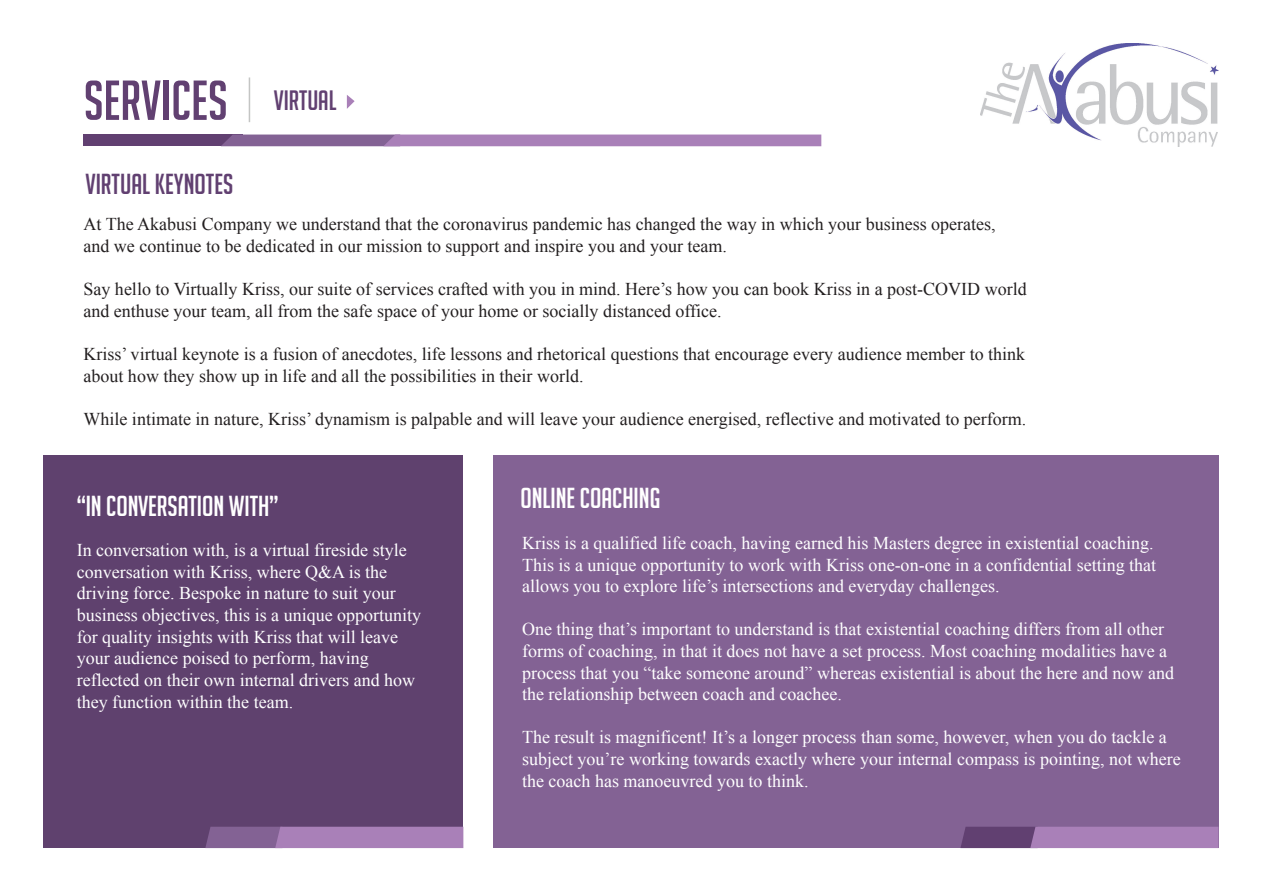
<style>
.page{position:relative;width:1263px;height:894px;background:#fff}
.page>*{position:absolute;margin:0;border:0;box-sizing:border-box;transform-origin:0 0}
.t1{font:54.75px "Big Noodle Titling";color:#614071}
.t2{font:28.2px "Big Noodle Titling";color:#fff}
.t3{font:28.2px "Big Noodle Titling";color:#614071}
.t4{font:18px/21.6px "Times New Roman";color:#fff}
.t5{font:18px/21.6px "Times New Roman";color:#231f20}
</style>
<div class="page">
<div style="left:83px;top:134px;width:160px;height:12px;background:#614071"></div>
<svg style="left:221px;top:134px;width:600px;height:12px;background:#a27cb0"></svg>
<div style="left:44px;top:455px;width:419px;height:392px;background:#5f416e"></div>
<div style="left:492px;top:455px;width:726px;height:392px;background:#836294"></div>
<img style="left:981px;top:43px;width:237px;height:103px">
<svg style="left:206px;top:826px;width:257px;height:21px;background:#9b75ab"></svg>
<svg style="left:961px;top:827px;width:257px;height:20px;background:#956ea4"></svg>
<hr style="left:249px;top:77px;width:1px;height:45px;background:#c4c5c4">
<svg style="left:347px;top:95px;width:7px;height:14px"></svg>
<h1 class="t1" style="left:84px;top:71px;width:254px">SERVICES <sup>VIRTUAL</sup></h1>
<h2 class="t3" style="left:85px;top:168px;width:149px">VIRTUAL KEYNOTES</h2>
<p class="t5" style="left:83px;top:213px;width:913px">At The Akabusi Company we understand that the coronavirus pandemic has changed the way in which your business operates, and we continue to be dedicated in our mission to support and inspire you and your team.</p>
<p class="t5" style="left:83px;top:278px;width:944px">Say hello to Virtually Kriss, our suite of services crafted with you in mind. Here’s how you can book Kriss in a post-COVID world and enthuse your team, all from the safe space of your home or socially distanced office.</p>
<p class="t5" style="left:83px;top:343px;width:943px">Kriss’ virtual keynote is a fusion of anecdotes, life lessons and rhetorical questions that encourage every audience member to think about how they show up in life and all the possibilities in their world.</p>
<p class="t5" style="left:83px;top:407px;width:944px">While intimate in nature, Kriss’ dynamism is palpable and will leave your audience energised, reflective and motivated to perform.</p>
<h2 class="t2" style="left:77px;top:490px;width:203px">“IN CONVERSATION WITH”</h2>
<p class="t4" style="left:77px;top:539px;width:346px">In conversation with, is a virtual fireside style conversation with Kriss, where Q&amp;A is the driving force. Bespoke in nature to suit your business objectives, this is a unique opportunity for quality insights with Kriss that will leave your audience poised to perform, having reflected on their own internal drivers and how they function within the team.</p>
<h2 class="t2" style="left:520px;top:483px;width:141px">ONLINE COACHING</h2>
<p class="t4" style="left:522px;top:531px;width:635px">Kriss is a qualified life coach, having earned his Masters degree in existential coaching.<br>This is a unique opportunity to work with Kriss one-on-one in a confidential setting that allows you to explore life’s intersections and everyday challenges.</p>
<p class="t4" style="left:522px;top:618px;width:653px">One thing that’s important to understand is that existential coaching differs from all other forms of coaching, in that it does not have a set process. Most coaching modalities have a process that you “take someone around” whereas existential is about the here and now and the relationship between coach and coachee.</p>
<p class="t4" style="left:522px;top:726px;width:660px">The result is magnificent! It’s a longer process than some, however, when you do tackle a subject you’re working towards exactly where your internal compass is pointing, not where the coach has manoeuvred you to think.</p>
</div>
